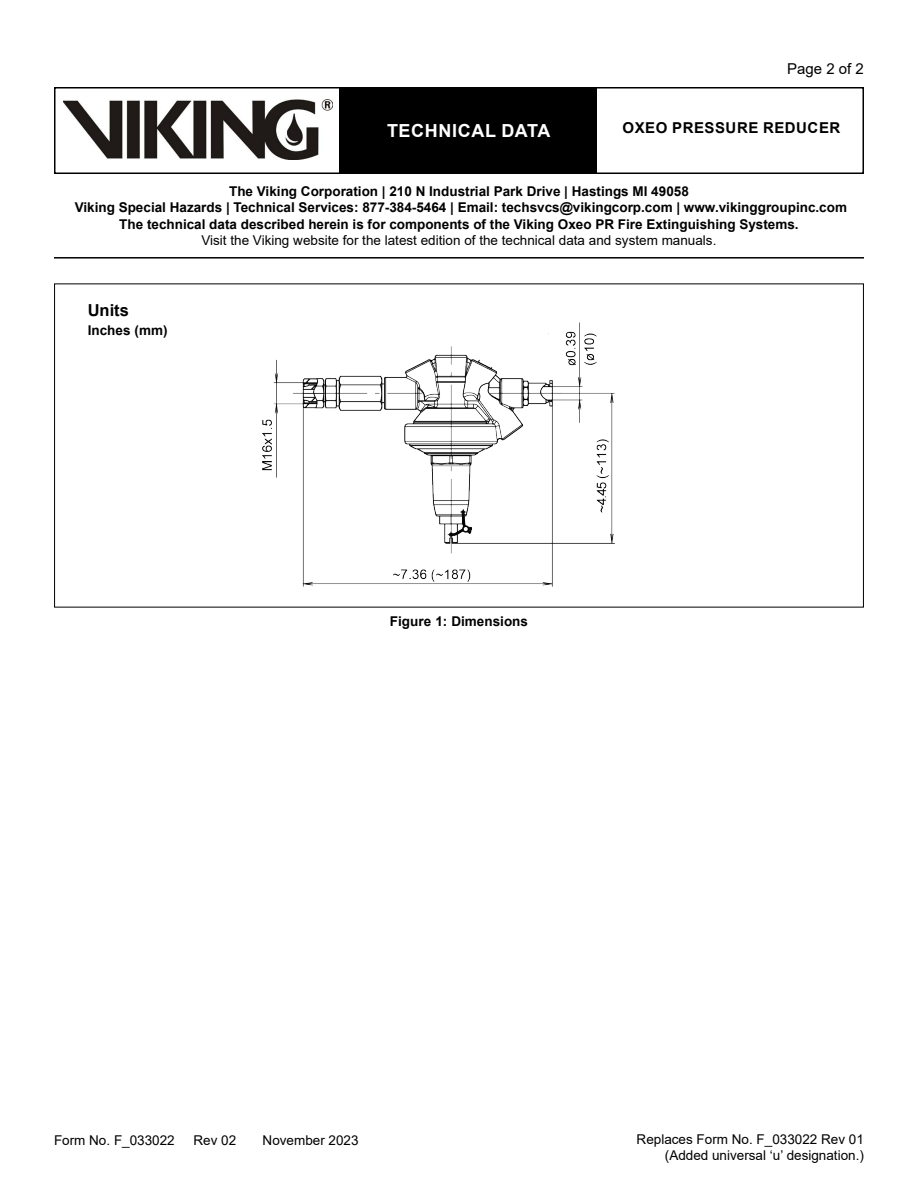
<style>
.page{position:relative;width:918px;height:1188px;background:#fff}
.page>*{position:absolute;margin:0;border:0;box-sizing:border-box;transform-origin:0 0}
.t1{font:700 18px "Arial";letter-spacing:.035em;color:#fff}
.t2{font:700 16.5px "Arial";color:#000}
.t3{font:700 15px "Arial";letter-spacing:.035em;color:#000}
.t4{font:15px "Arial";color:#000}
.t5{font:700 13.5px/16.2px "Arial";color:#000;text-align:center}
.t6{font:13.5px/16.2px "Arial";color:#000;text-align:right}
</style>
<div class="page">
<div style="left:54px;top:87px;width:810px;height:87px;border:2px solid #000"></div>
<div style="left:340px;top:88px;width:257px;height:85px;background:#000"></div>
<img style="left:63px;top:99px;width:269px;height:60px">
<hr style="left:54px;top:257px;width:810px;height:2px;background:#000">
<img style="left:262px;top:322px;width:353px;height:264px">
<p class="t4" style="left:787px;top:59px;width:78px">Page 2 of 2</p>
<h1 class="t1" style="left:387px;top:118px;width:165px">TECHNICAL DATA</h1>
<p class="t3" style="left:623px;top:117px;width:219px">OXEO PRESSURE REDUCER</p>
<p class="t5" style="left:75px;top:184px;width:774px">The Viking Corporation | 210 N Industrial Park Drive | Hastings MI 49058<br>Viking Special Hazards | Technical Services: 877-384-5464 | Email: techsvcs@vikingcorp.com | www.vikinggroupinc.com<br>The technical data described herein is for components of the Viking Oxeo PR Fire Extinguishing Systems.</p>
<p class="t6" style="left:201px;top:232px;width:517px">Visit the Viking website for the latest edition of the technical data and system manuals.</p>
<p class="t2" style="left:88px;top:298px;width:43px">Units</p>
<p class="t5" style="left:88px;top:323px;width:81px">Inches (mm)</p>
<p class="t5" style="left:390px;top:614px;width:140px">Figure 1: Dimensions</p>
<p class="t6" style="left:54px;top:1132px;width:122px">Form No. F_033022</p>
<p class="t6" style="left:194px;top:1132px;width:44px">Rev 02</p>
<p class="t6" style="left:263px;top:1132px;width:98px">November 2023</p>
<p class="t6" style="left:637px;top:1131px;width:229px">Replaces Form No. F_033022 Rev 01 (Added universal ‘u’ designation.)</p>
</div>
